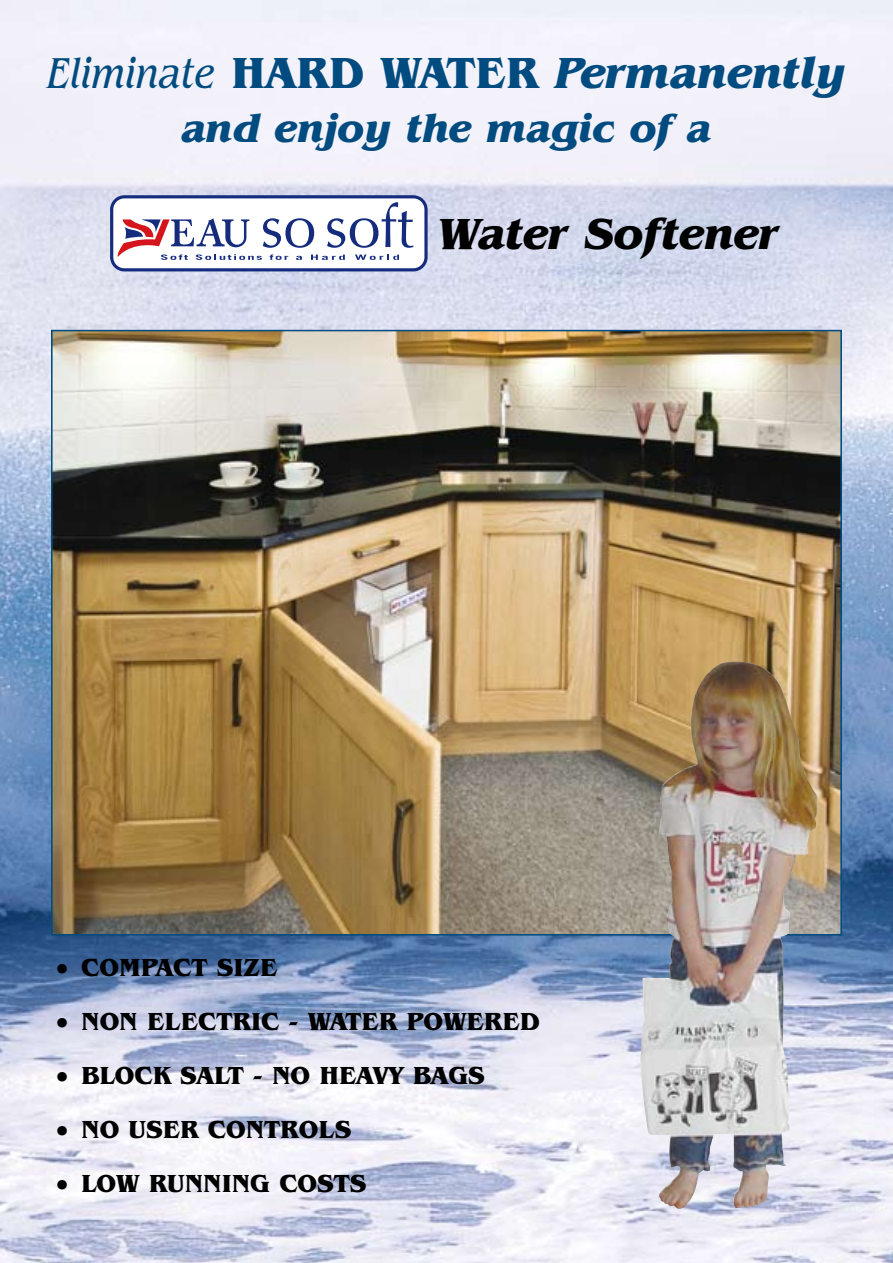
<style>
.page{position:relative;width:893px;height:1263px;background:#fff}
.page>*{position:absolute;margin:0;border:0;box-sizing:border-box;transform-origin:0 0}
.t1{font:italic 700 45px "Benguiat IT Cby BT";color:#004b7f}
.t2{font:italic 700 45px "Benguiat IT Cby BT";color:#000}
.t3{font:italic 700 40.5px "Benguiat IT Cby BT";color:#004b7f}
.t4{font:700 25.5px "Benguiat IT Cby BT";color:#000}
.s1{font-weight:400;font-stretch:condensed}
.s2{font-style:normal}
.s3{font-size:33px}
</style>
<div class="page">
<img style="left:0;top:0;width:893px;height:1263px">
<img style="left:54px;top:333px;width:785px;height:599px">
<img style="left:640px;top:661px;width:150px;height:548px">
<svg style="left:110px;top:195px;width:318px;height:76px;background:#283d89"></svg>
<svg style="left:113px;top:198px;width:311px;height:70px"></svg>
<h1 class="t1" style="left:47px;top:45px;width:800px"><span class="s1">Eliminate</span> <span class="s2">HARD WATER</span> Permanently</h1>
<h2 class="t3" style="left:181px;top:103px;width:532px">and enjoy the magic of a</h2>
<h1 class="t2" style="left:438px;top:205px;width:342px">Water Softener</h1>
<p class="t4" style="left:53px;top:952px;width:227px"><span class="s3">•</span> COMPACT SIZE</p>
<p class="t4" style="left:53px;top:1006px;width:163px"><span class="s3">•</span> NON ELECTRIC</p>
<p class="t4" style="left:289px;top:1006px;width:253px">- WATER POWERED</p>
<p class="t4" style="left:53px;top:1060px;width:434px"><span class="s3">•</span> BLOCK SALT - NO HEAVY BAGS</p>
<p class="t4" style="left:53px;top:1114px;width:212px"><span class="s3">•</span> NO USER CONTR</p>
<p class="t4" style="left:299px;top:1114px;width:54px">OLS</p>
<p class="t4" style="left:53px;top:1168px;width:150px"><span class="s3">•</span> LOW RUNNIN</p>
<p class="t4" style="left:250px;top:1168px;width:118px">G COSTS</p>
</div>
